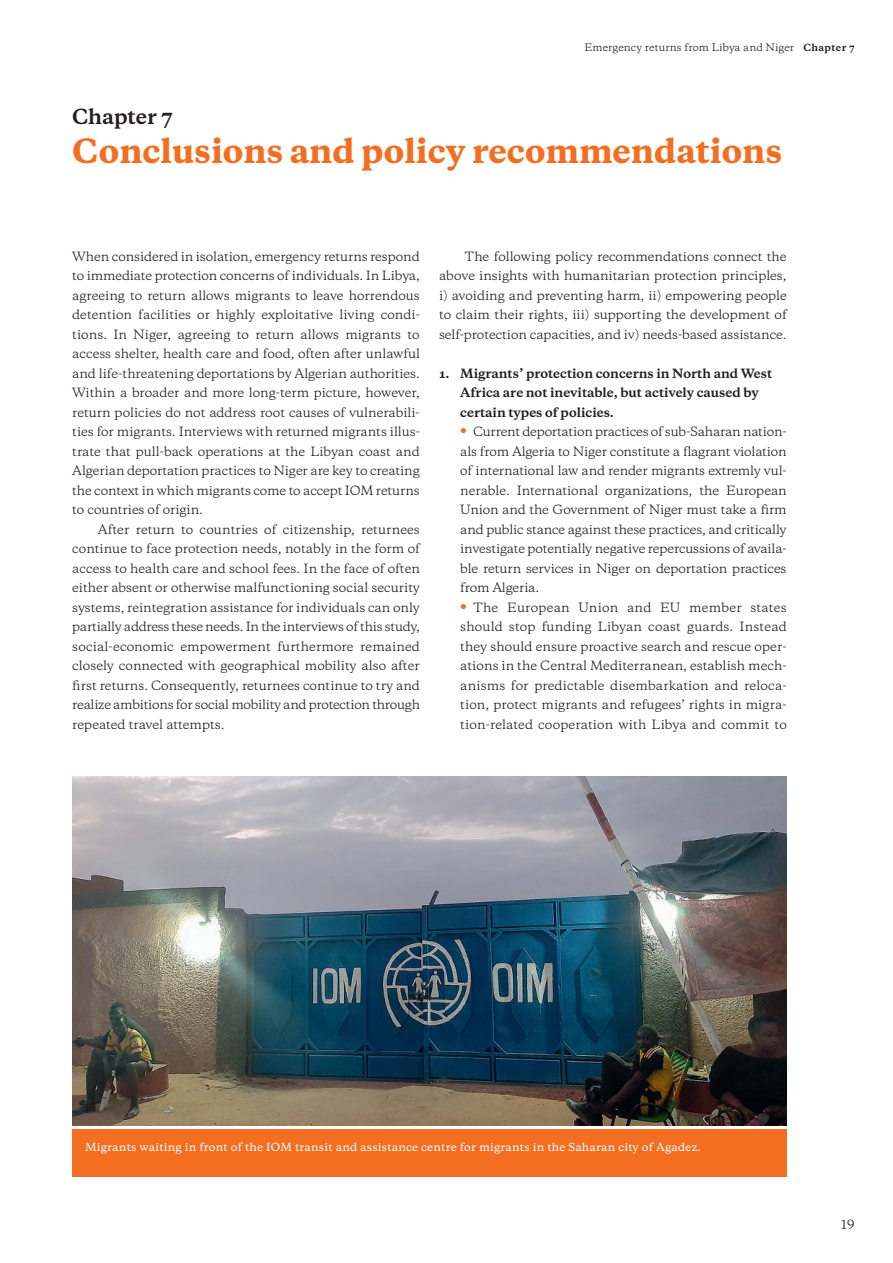
<style>
.page{position:relative;width:893px;height:1263px;background:#fff}
.page>*{position:absolute;margin:0;border:0;box-sizing:border-box;transform-origin:0 0}
.t1{font:800 31.5px "Galaxie Copernicus";color:#f36e21}
.t2{font:700 19.5px "Galaxie Copernicus";color:#231f20}
.t3{font:12px/19.5px "Galaxie Copernicus";letter-spacing:-.005em;color:#231f20;text-align:justify}
.t4{font:700 12px/19.5px "Galaxie Copernicus";color:#231f20}
.t5{font:500 10.5px "Galaxie Copernicus";letter-spacing:.02em;color:#fff}
.t6{font:9.75px "Galaxie Copernicus";letter-spacing:.01em;color:#231f20}
.s1{font-weight:700;font-size:9.3px}
.s2{font-weight:800;font-size:15px;color:#f36e21}
</style>
<div class="page">
<img style="left:72px;top:777px;width:715px;height:348px">
<div style="left:72px;top:1129px;width:715px;height:48px;background:#f36e21"></div>
<p class="t6" style="left:584px;top:41px;width:272px">Emergency returns from Libya and Niger <span class="s1">Chapter 7</span></p>
<h2 class="t2" style="left:72px;top:104px;width:102px">Chapter 7</h2>
<h1 class="t1" style="left:72px;top:130px;width:711px">Conclusions and policy recommendations</h1>
<p class="t3" style="left:72px;top:246px;width:349px">When considered in isolation, emergency returns respond to immediate protection concerns of individuals. In Libya, agreeing to return allows migrants to leave horrendous detention facilities or highly exploitative living condi&shy;tions. In Niger, agreeing to return allows migrants to access shelter, health care and food, often after unlawful and life-threatening deportations by Algerian authorities.<br>Within a broader and more long-term picture, however, return policies do not address root causes of vulnerabili&shy;ties for migrants. Interviews with returned migrants illus&shy;trate that pull-back operations at the Libyan coast and Algerian deportation practices to Niger are key to creating the context in which migrants come to accept IOM returns to countries of origin.</p>
<p class="t3" style="left:72px;top:519px;width:349px;text-indent:26px">After return to countries of citizenship, returnees continue to face protection needs, notably in the form of access to health care and school fees. In the face of often either absent or otherwise malfunctioning social security systems, reintegration assistance for individuals can only partially address these needs. In the interviews of this study, social-economic empowerment furthermore remained closely connected with geographical mobility also after first returns. Consequently, returnees continue to try and realize ambitions for social mobility and protection through repeated travel attempts.</p>
<p class="t3" style="left:439px;top:246px;width:349px;text-indent:26px">The following policy recommendations connect the above insights with humanitarian protection principles, i) avoiding and preventing harm, ii) empowering people to claim their rights, iii) supporting the development of self-protection capacities, and iv) needs-based assistance.</p>
<p class="t4" style="left:460px;top:363px;width:313px;text-indent:-21px">1. Migrants’ protection concerns in North and West<br>Africa are not inevitable, but actively caused by certain types of policies.</p>
<p class="t3" style="left:460px;top:422px;width:328px"><span class="s2">•</span> Current deportation practices of sub-Saharan nation&shy;als from Algeria to Niger constitute a flagrant violation of international law and render migrants extremly vul&shy;nerable. International organizations, the European Union and the Government of Niger must take a firm and public stance against these practices, and critically investigate potentially negative repercussions of availa&shy;ble return services in Niger on deportation practices from Algeria.</p>
<p class="t3" style="left:460px;top:597px;width:328px"><span class="s2">•</span> The European Union and EU member states should stop funding Libyan coast guards. Instead they should ensure proactive search and rescue oper&shy;ations in the Central Mediterranean, establish mech&shy;anisms for predictable disembarkation and reloca&shy;tion, protect migrants and refugees’ rights in migra&shy;tion-related cooperation with Libya and commit to</p>
<p class="t5" style="left:85px;top:1140px;width:617px">Migrants waiting in front of the IOM transit and assistance centre for migrants in the Saharan city of Agadez.</p>
<p class="t3" style="left:841px;top:1214px;width:15px">19</p>
</div>
